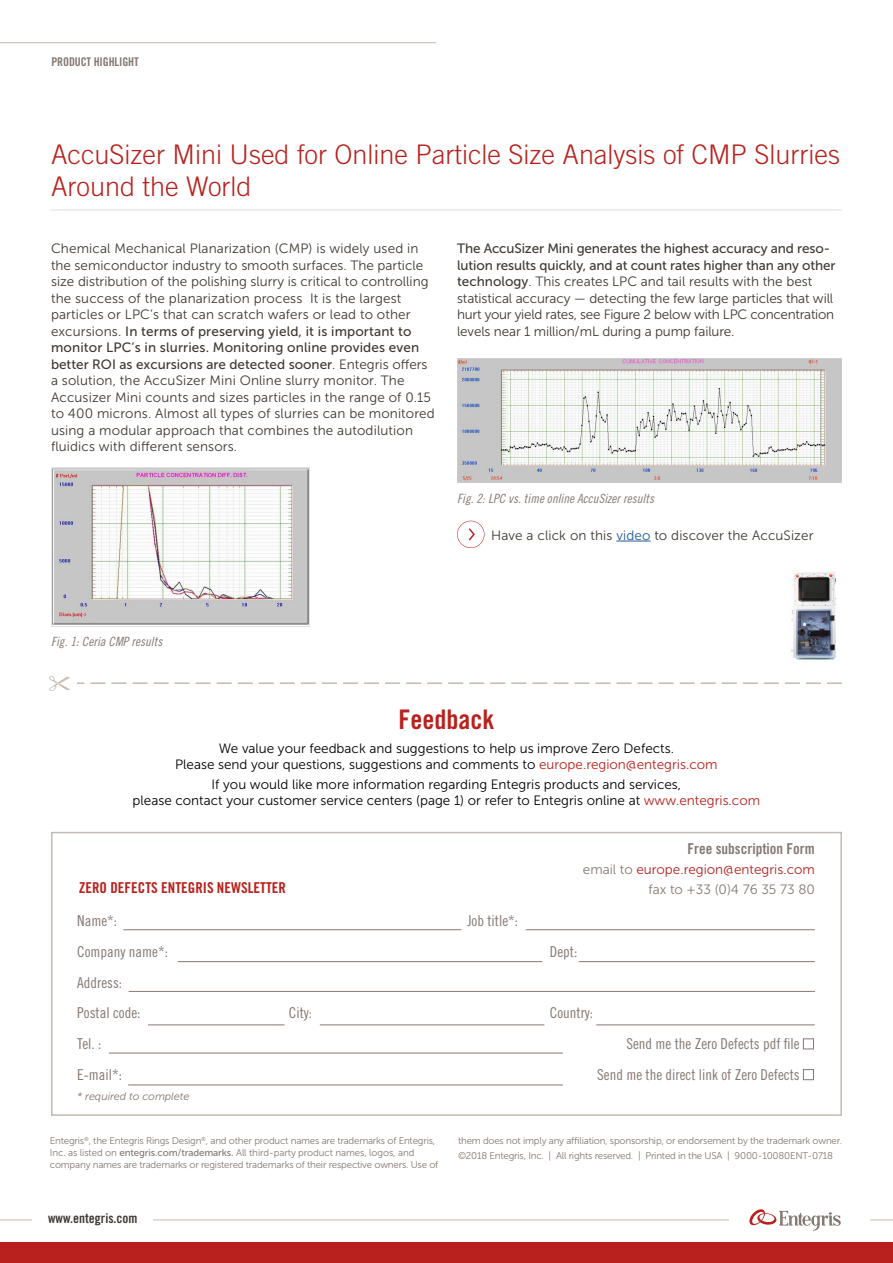
<style>
.page{position:relative;width:893px;height:1263px;background:#fff}
.page>*{position:absolute;margin:0;border:0;box-sizing:border-box;transform-origin:0 0}
.t1{font:300 27px/32.4px "Trade Gothic LT Std";color:#b8211d}
.t2{font:27px "Trade Gothic LT Std Bd Cn 20";color:#b8211d}
.t3{font:15px/30.8px "Trade Gothic LT Std Cn 18";color:#847872}
.t4{font:15px "Trade Gothic LT Std Bd Cn 20";color:#b8211d}
.t5{font:15px "Trade Gothic LT Std Bd Cn 20";color:#847872}
.t6{font:13.5px/16.5px "Museo Sans 300";letter-spacing:.01em;color:#3e3933}
.t7{font:13.5px/15.8px "Museo Sans 300";color:#000;text-align:center}
.t8{font:13.5px/16.5px "Museo Sans 500";color:#3e3933}
.t9{font:13.5px/16.5px "Museo Sans 300";letter-spacing:-.01em;color:#3e3933}
.t10{font:13.5px "Museo Sans 300";color:#b8211d}
.t11{font:13.5px "Museo Sans 300";color:#847872}
.t12{font:13.5px "Trade Gothic LT Std Bd Cn 20";color:#3e3933}
.t13{font:12.75px "Trade Gothic LT Std Cn 18 Obl";letter-spacing:.005em;color:#847872}
.t14{font:12px "Trade Gothic LT Std Bd Cn 20";letter-spacing:-.01em;color:#847872}
.t15{font:italic 10.8px "Museo Sans 300";letter-spacing:-.005em;color:#847872}
.t16{font:9.75px/12px "Museo Sans 300";letter-spacing:-.02em;color:#847872}
.s1{font-family:"Museo Sans 300"}
.s2{font-family:"Museo Sans 500"}
.s3{color:#245897}
.s4{color:#b8211d}
.s5{color:#847872}
</style>
<div class="page">
<div style="left:51px;top:832px;width:791px;height:284px;border:2px solid #c6b9af"></div>
<div style="left:803px;top:1038px;width:11px;height:11px;border:1px solid #847872"></div>
<div style="left:803px;top:1069px;width:11px;height:11px;border:1px solid #847872"></div>
<hr style="left:123px;top:929px;width:338px;height:1px;background:#847872">
<hr style="left:178px;top:961px;width:364px;height:1px;background:#847872">
<hr style="left:129px;top:991px;width:686px;height:1px;background:#847872">
<hr style="left:148px;top:1024px;width:137px;height:1px;background:#847872">
<hr style="left:320px;top:1024px;width:224px;height:1px;background:#847872">
<hr style="left:596px;top:1024px;width:219px;height:1px;background:#847872">
<hr style="left:109px;top:1053px;width:454px;height:1px;background:#847872">
<hr style="left:128px;top:1084px;width:435px;height:1px;background:#847872">
<hr style="left:579px;top:961px;width:236px;height:1px;background:#847872">
<hr style="left:526px;top:929px;width:289px;height:1px;background:#847872">
<hr style="left:51px;top:209px;width:791px;height:2px;background:#ece8e6">
<img style="left:51px;top:468px;width:258px;height:159px">
<hr style="left:616px;top:541px;width:35px;height:1px;background:#245897">
<img style="left:457px;top:359px;width:385px;height:124px">
<svg style="left:457px;top:521px;width:27px;height:27px"></svg>
<img style="left:790px;top:571px;width:46px;height:89px">
<hr style="left:0;top:42px;width:436px;height:1px;background:#c6b9af">
<div style="left:0;top:1243px;width:893px;height:20px;background:#b8211d"></div>
<svg style="left:870px;top:1220px;width:23px;height:1px"></svg>
<hr style="left:0;top:1220px;width:729px;height:1px;background:#c6b9af">
<svg style="left:749px;top:1209px;width:92px;height:22px"></svg>
<div style="left:33px;top:1213px;width:120px;height:13px;background:#fff"></div>
<svg style="left:77px;top:682px;width:765px;height:2px"></svg>
<p class="t14" style="left:51px;top:55px;width:89px">PRODUCT HIGHLIGHT</p>
<h1 class="t1" style="left:51px;top:138px;width:790px">AccuSizer Mini Used for Online Particle Size Analysis of CMP Slurries<br>Around the World</h1>
<p class="t6" style="left:51px;top:241px;width:379px">Chemical Mechanical Planarization (CMP) is widely used in the semiconductor industry to smooth surfaces. The particle size distribution of the polishing slurry is critical to controlling the success of the planarization process It is the largest particles or LPC’s that can scratch wafers or lead to other</p>
<p class="t8" style="left:51px;top:323px;width:378px"><span class="s1">excursions.</span> In terms of preserving yield, it is important to monitor LPC’s in slurries. Monitoring online provides even better ROI as excursions are detected sooner<span class="s1">. Entegris offers</span></p>
<p class="t6" style="left:51px;top:373px;width:385px">a solution, the AccuSizer Mini Online slurry monitor. The Accusizer Mini counts and sizes particles in the range of 0.15 to 400 microns. Almost all types of slurries can be monitored using a modular approach that combines the autodilution fluidics with different sensors.</p>
<p class="t8" style="left:457px;top:241px;width:380px">The AccuSizer Mini generates the highest accuracy and reso&shy;lution results quickly, and at count rates higher than any other</p>
<p class="t9" style="left:457px;top:274px;width:379px"><span class="s2">technology</span>. This creates LPC and tail results with the best statistical accuracy — detecting the few large particles that will hurt your yield rates, see Figure 2 below with LPC concentration levels near 1 million/mL during a pump failure.</p>
<p class="t13" style="left:457px;top:491px;width:198px">Fig. 2: LPC vs. time online AccuSizer results</p>
<p class="t6" style="left:491px;top:527px;width:324px">Have a click on this <span class="s3">video</span> to discover the AccuSizer</p>
<p class="t13" style="left:51px;top:634px;width:113px">Fig. 1: Ceria CMP results</p>
<h1 class="t2" style="left:398px;top:703px;width:97px">Feedback</h1>
<p class="t7" style="left:175px;top:741px;width:544px">We value your feedback and suggestions to help us improve Zero Defects.<br>Please send your questions, suggestions and comments to <span class="s4">europe.region@entegris.com</span></p>
<p class="t7" style="left:133px;top:777px;width:629px">If you would like more information regarding Entegris products and services,<br>please contact your customer service centers (page 1) or refer to Entegris online at <span class="s4">www.entegris.com</span></p>
<p class="t5" style="left:687px;top:839px;width:129px">Free subscription Form</p>
<p class="t10" style="left:583px;top:862px;width:233px"><span class="s5">email to</span> europe.region@entegris.com</p>
<p class="t4" style="left:79px;top:878px;width:209px">ZERO DEFECTS ENTEGRIS NEWSLETTER</p>
<p class="t11" style="left:648px;top:882px;width:168px">fax to +33 (0)4 76 35 73 80</p>
<p class="t3" style="left:77px;top:905px;width:41px">Name*:</p>
<p class="t3" style="left:467px;top:905px;width:52px">Job title*:</p>
<p class="t3" style="left:77px;top:936px;width:92px">Company name*:</p>
<p class="t3" style="left:550px;top:936px;width:29px">Dept:</p>
<p class="t3" style="left:77px;top:967px;width:65px">Address:<br>Postal code:</p>
<p class="t3" style="left:289px;top:997px;width:25px">City:</p>
<p class="t3" style="left:550px;top:997px;width:45px">Country:</p>
<p class="t3" style="left:77px;top:1028px;width:26px">Tel. :</p>
<p class="t3" style="left:626px;top:1028px;width:175px">Send me the Zero Defects pdf file</p>
<p class="t3" style="left:77px;top:1059px;width:46px">E-mail*:</p>
<p class="t3" style="left:597px;top:1059px;width:204px">Send me the direct link of Zero Defects</p>
<p class="t15" style="left:77px;top:1091px;width:114px">* required to complete</p>
<p class="t16" style="left:50px;top:1134px;width:390px">Entegris<sup>®</sup>, the Entegris Rings Design<sup>®</sup>, and other product names are trademarks of Entegris,<br>Inc. as listed on <span class="s2">entegris.com/trademarks.</span> All third-party product names, logos, and company names are trademarks or registered trademarks of their respective owners. Use of</p>
<p class="t16" style="left:458px;top:1133px;width:386px;line-height:15.3px">them does not imply any affiliation, sponsorship, or endorsement by the trademark owner. ©2018 Entegris, Inc. | All rights reserved. | Printed in the USA | 9000-10080ENT-0718</p>
<p class="t12" style="left:48px;top:1210px;width:91px">www.entegris.com</p>
</div>
